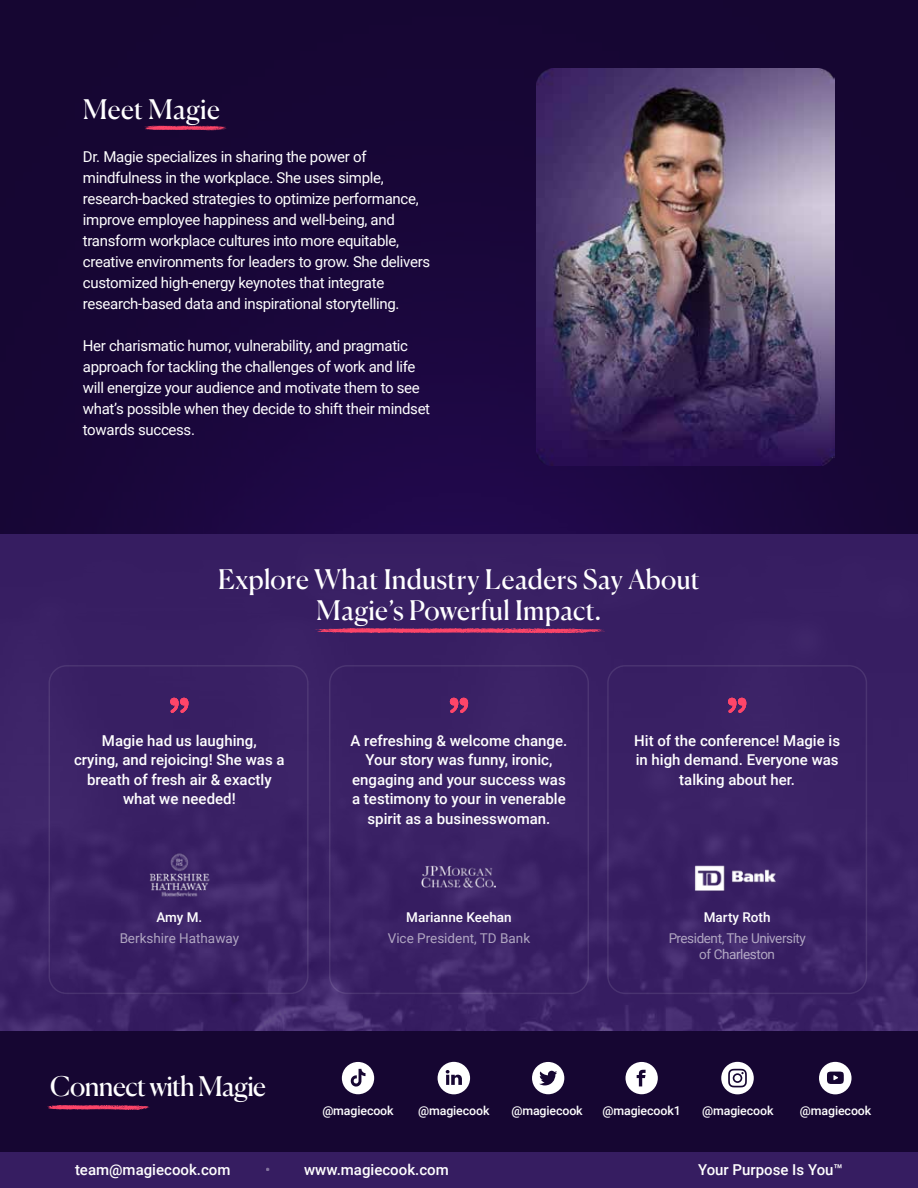
<style>
.page{position:relative;width:918px;height:1188px;background:#fff}
.page>*{position:absolute;margin:0;border:0;box-sizing:border-box;transform-origin:0 0}
.t1{font:27px/31.5px "Canela";letter-spacing:.01em;color:#fff;text-align:center}
.t2{font:27px "Canela";letter-spacing:-.02em;color:#fff}
.t3{font:15px/21px "Roboto";letter-spacing:-.02em;color:#fff}
.t4{font:500 15px/19.5px "Roboto";color:#fff;text-align:center}
.t5{font:13.5px "Roboto";letter-spacing:-.01em;color:#fff}
.t6{font:13.5px/16.2px "Roboto";letter-spacing:-.03em;color:#fff;text-align:center}
.t7{font:500 13.5px "Roboto";color:#fff}
.t8{font:500 12.45px "Roboto";letter-spacing:-.01em;color:#fff}
</style>
<div class="page">
<div style="left:0;top:534px;width:918px;height:497px;background:#392064"></div>
<div style="left:0;top:0;width:918px;height:534px;background:#160632"></div>
<svg style="left:170px;top:698px;width:18px;height:15px"></svg>
<img style="left:421px;top:865px;width:75px;height:32px">
<svg style="left:728px;top:698px;width:18px;height:15px"></svg>
<svg style="left:450px;top:698px;width:18px;height:15px"></svg>
<img style="left:694px;top:864px;width:93px;height:27px">
<img style="left:149px;top:853px;width:63px;height:46px">
<div style="left:2px;top:1152px;width:916px;height:36px;background:#361d61"></div>
<div style="left:49px;top:665px;width:260px;height:329px;border:1px solid #fff;border-radius:17px"></div>
<div style="left:329px;top:665px;width:260px;height:329px;border:1px solid #fff;border-radius:17px"></div>
<div style="left:607px;top:665px;width:260px;height:329px;border:1px solid #fff;border-radius:17px"></div>
<img style="left:536px;top:69px;width:299px;height:396px">
<svg style="left:155px;top:125px;width:56px;height:1px"></svg>
<svg style="left:315px;top:628px;width:290px;height:5px"></svg>
<div style="left:0;top:1031px;width:918px;height:121px;background:#160632"></div>
<svg style="left:721px;top:1062px;width:33px;height:32px"></svg>
<svg style="left:342px;top:1062px;width:32px;height:32px"></svg>
<svg style="left:438px;top:1062px;width:32px;height:32px"></svg>
<svg style="left:626px;top:1062px;width:32px;height:32px"></svg>
<svg style="left:532px;top:1062px;width:32px;height:32px"></svg>
<svg style="left:819px;top:1062px;width:33px;height:32px"></svg>
<svg style="left:47px;top:1105px;width:103px;height:5px"></svg>
<h1 class="t1" style="left:83px;top:91px;width:138px">Meet Magie</h1>
<p class="t3" style="left:83px;top:145px;width:349px">Dr. Magie specializes in sharing the power of mindfulness in the workplace. She uses simple, research-backed strategies to optimize performance, improve employee happiness and well-being, and transform workplace cultures into more equitable, creative environments for leaders to grow. She delivers customized high-energy keynotes that integrate research-based data and inspirational storytelling.</p>
<p class="t3" style="left:83px;top:334px;width:349px">Her charismatic humor, vulnerability, and pragmatic approach for tackling the challenges of work and life will energize your audience and motivate them to see what’s possible when they decide to shift their mindset towards success.</p>
<h1 class="t1" style="left:218px;top:561px;width:483px">Explore What Industry Leaders Say About<br>Magie’s Powerful Impact.</h1>
<p class="t4" style="left:74px;top:730px;width:212px">Magie had us laughing,<br>crying, and rejoicing! She was a breath of fresh air &amp; exactly what we needed!</p>
<p class="t7" style="left:156px;top:908px;width:47px">Amy M.</p>
<p class="t5" style="left:120px;top:929px;width:121px">Berkshire Hathaway</p>
<p class="t4" style="left:351px;top:730px;width:218px">A refreshing &amp; welcome change.<br>Your story was funny, ironic, engaging and your success was a testimony to your in venerable spirit as a businesswoman.</p>
<p class="t7" style="left:406px;top:908px;width:107px">Marianne Keehan</p>
<p class="t5" style="left:388px;top:929px;width:144px">Vice President, TD Bank</p>
<p class="t4" style="left:634px;top:730px;width:207px">Hit of the conference! Magie is in high demand. Everyone was talking about her.</p>
<p class="t7" style="left:704px;top:908px;width:68px">Marty Roth</p>
<p class="t6" style="left:668px;top:930px;width:139px">President, The University of Charleston</p>
<h1 class="t2" style="left:50px;top:1065px;width:218px">Connect with Magie</h1>
<p class="t8" style="left:322px;top:1102px;width:73px">@magiecook</p>
<p class="t8" style="left:418px;top:1102px;width:73px">@magiecook</p>
<p class="t8" style="left:511px;top:1102px;width:73px">@magiecook</p>
<p class="t8" style="left:603px;top:1102px;width:80px">@magiecook1</p>
<p class="t8" style="left:702px;top:1102px;width:73px">@magiecook</p>
<p class="t8" style="left:800px;top:1102px;width:73px">@magiecook</p>
<p class="t4" style="left:75px;top:1159px;width:157px">team@magiecook.com</p>
<p class="t4" style="left:266px;top:1159px;width:184px">• www.magiecook.com</p>
<p class="t4" style="left:698px;top:1159px;width:146px">Your Purpose Is You™</p>
</div>
